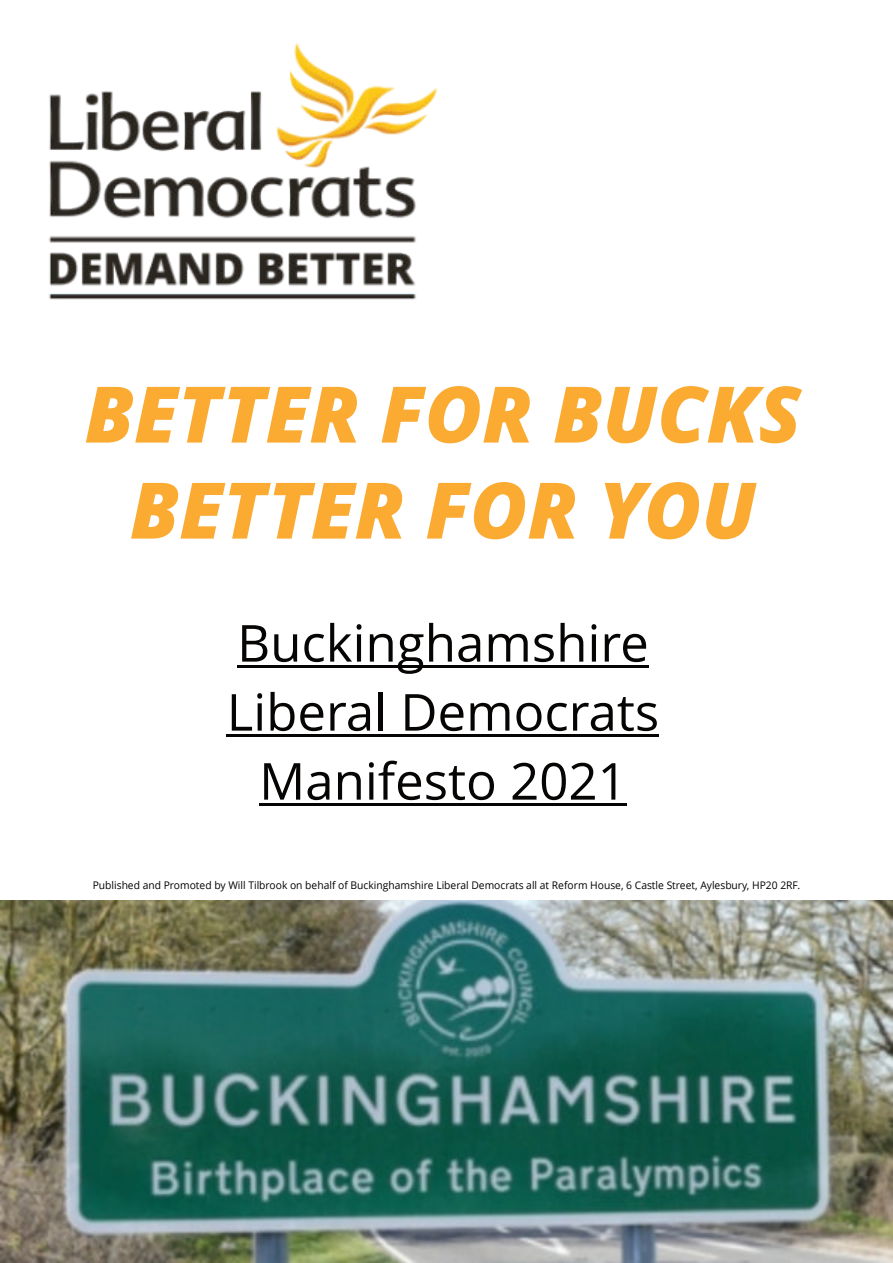
<style>
.page{position:relative;width:893px;height:1263px;background:#fff}
.page>*{position:absolute;margin:0;border:0;box-sizing:border-box;transform-origin:0 0}
.t1{font:italic 800 78px/96px "Open Sans";color:#fbab32;text-align:center}
.t2{font:51px/69px "Open Sans";color:#070504;text-align:center}
.t3{font:10.5px "Open Sans";color:#000}
</style>
<div class="page">
<img style="left:0;top:901px;width:893px;height:362px">
<hr style="left:237px;top:665px;width:412px;height:3px;background:#070504">
<hr style="left:227px;top:734px;width:432px;height:3px;background:#070504">
<hr style="left:259px;top:803px;width:368px;height:3px;background:#070504">
<img style="left:49px;top:43px;width:389px;height:256px">
<h1 class="t1" style="left:85px;top:374px;width:718px">BETTER FOR BUCKS<br>BETTER FOR YOU</h1>
<h2 class="t2" style="left:227px;top:614px;width:434px">Buckinghamshire<br>Liberal Democrats<br>Manifesto 2021</h2>
<p class="t3" style="left:93px;top:881px;width:709px">Published and Promoted by Will Tilbrook on behalf of Buckinghamshire Liberal Democrats all at Reform House, 6 Castle Street, Aylesbury, HP20 2RF.</p>
</div>
